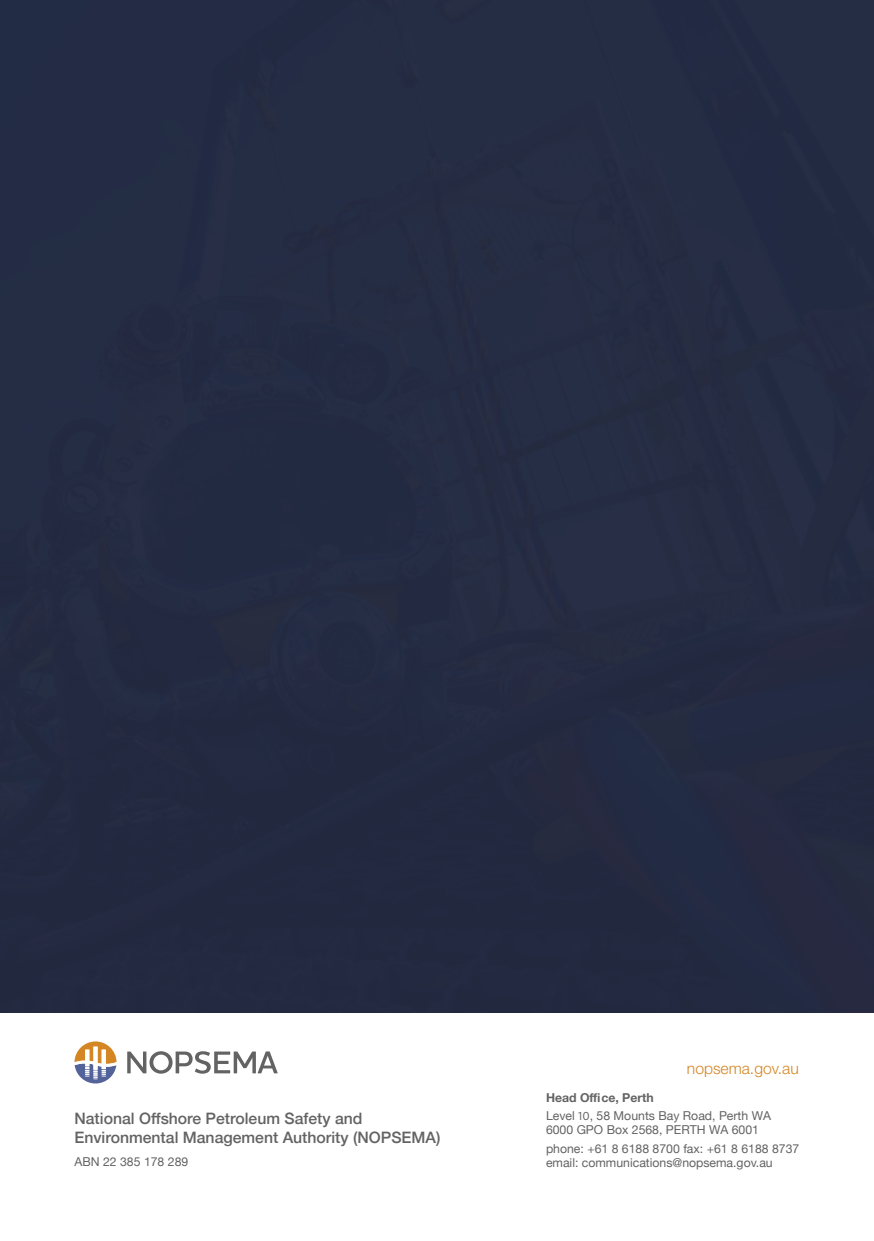
<style>
.page{position:relative;width:874px;height:1241px;background:#fff}
.page>*{position:absolute;margin:0;border:0;box-sizing:border-box;transform-origin:0 0}
.t1{font:500 15.75px/18.9px "Helvetica Neue";color:#636363}
.t2{font:300 15.75px "Helvetica Neue LT Std";color:#d48625}
.t3{font:12.25px/18.6px "Helvetica Neue";color:#636363}
.s1{font-weight:700}
.s2{font-family:"Solitaire MVB Pro"}
</style>
<div class="page">
<svg style="left:74px;top:1041px;width:42px;height:42px"></svg>
<svg style="left:127px;top:1051px;width:150px;height:22px"></svg>
<div style="left:0;top:0;width:873px;height:1012px;background:#232a41"></div>
<p class="t1" style="left:74px;top:1107px;width:367px">National Offshore Petroleum Safety and<br>Environmental Management Authority (NOPSEMA)</p>
<p class="t3" style="left:74px;top:1152px;width:115px">ABN 22 385 178 289</p>
<p class="t2" style="left:686px;top:1058px;width:113px">nopsema.gov.au</p>
<p class="t3" style="left:545px;top:1088px;width:226px"><span class="s1">Head Office, Perth<br></span>Level <span class="s2">10</span>, 58 Mounts Bay Road, Perth WA</p>
<p class="t3" style="left:545px;top:1121px;width:255px">6000 GPO Box 2568, PERTH WA 6001 phone: +61 8 6188 8700 fax: +61 8 6188 8737</p>
<p class="t3" style="left:545px;top:1153px;width:228px">email: communications@nopsema.gov.au</p>
</div>
